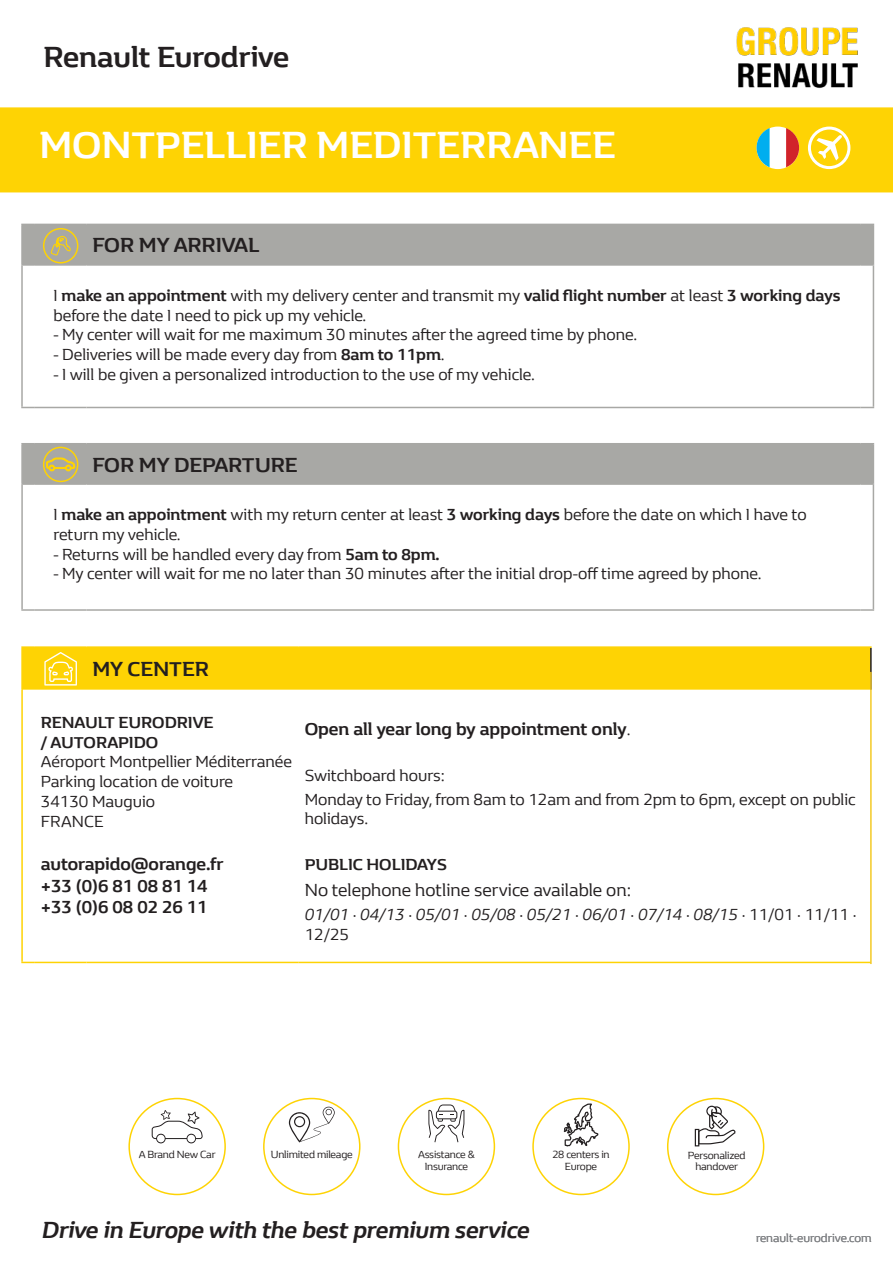
<style>
.page{position:relative;width:893px;height:1263px;background:#fff}
.page>*{position:absolute;margin:0;border:0;box-sizing:border-box;transform-origin:0 0}
.t1{font:700 39px "Renault Life";color:#fff}
.t2{font:700 30px "Renault Life";color:#231f20}
.t3{font:italic 700 24px "Renault Life";letter-spacing:-.01em;color:#231f20}
.t4{font:700 21px "Renault Life";color:#231f20}
.t5{font:700 18px/21.6px "Renault Life";color:#231f20}
.t6{font:18px "Renault Life";color:#231f20}
.t7{font:16.5px/19.8px "Renault Life";color:#231f20}
.t8{font:italic 16.5px/19.8px "Renault Life";color:#231f20}
.t9{font:700 16.5px/19.8px "Renault Life";color:#231f20}
.t10{font:12px "Renault Life";color:#808285}
.t11{font:10.65px/11.9px "Renault Life";letter-spacing:-.02em;color:#231f20;text-align:center}
.s1{font-weight:700}
.s2{font-weight:400;font-size:16.5px}
.s3{font-style:normal}
</style>
<div class="page">
<img style="left:736px;top:27px;width:122px;height:61px">
<div style="left:0;top:107px;width:893px;height:85px;background:#fed304"></div>
<hr style="left:21px;top:266px;width:2px;height:141px;background:#a8a8a5">
<hr style="left:873px;top:266px;width:1px;height:141px;background:#a8a8a5">
<svg style="left:21px;top:407px;width:14px;height:1px"></svg>
<hr style="left:35px;top:407px;width:52px;height:1px;background:#a8a8a5">
<hr style="left:87px;top:407px;width:774px;height:1px;background:#a8a8a5">
<svg style="left:861px;top:407px;width:13px;height:1px"></svg>
<svg style="left:21px;top:224px;width:853px;height:49px"></svg>
<hr style="left:21px;top:485px;width:2px;height:124px;background:#a8a8a5">
<hr style="left:873px;top:485px;width:1px;height:124px;background:#a8a8a5">
<svg style="left:21px;top:609px;width:14px;height:2px"></svg>
<hr style="left:35px;top:609px;width:51px;height:2px;background:#a8a8a5">
<hr style="left:86px;top:609px;width:775px;height:2px;background:#a8a8a5">
<svg style="left:861px;top:609px;width:13px;height:2px"></svg>
<div style="left:21px;top:443px;width:853px;height:42px;background:#a8a8a5"></div>
<div style="left:43px;top:447px;width:35px;height:35px;border:2px solid #fed304;border-radius:50%"></div>
<svg style="left:816px;top:134px;width:26px;height:27px"></svg>
<div style="left:808px;top:127px;width:42px;height:42px;border:3px solid #fff;border-radius:50%"></div>
<div style="left:757px;top:127px;width:42px;height:42px;background:#fff;border-radius:50%"></div>
<svg style="left:786px;top:128px;width:13px;height:39px"></svg>
<svg style="left:757px;top:128px;width:13px;height:39px"></svg>
<hr style="left:870px;top:648px;width:2px;height:42px;background:#231f20">
<hr style="left:299px;top:646px;width:573px;height:2px;background:#fed304">
<hr style="left:21px;top:690px;width:2px;height:272px;background:#fed304">
<svg style="left:21px;top:962px;width:14px;height:1px"></svg>
<hr style="left:35px;top:962px;width:51px;height:1px;background:#fed304">
<hr style="left:86px;top:962px;width:213px;height:1px;background:#fed304">
<hr style="left:299px;top:962px;width:572px;height:1px;background:#fed304">
<div style="left:21px;top:646px;width:850px;height:44px;background:#fed304"></div>
<hr style="left:870px;top:672px;width:2px;height:292px;background:#f4ca26">
<svg style="left:152px;top:1110px;width:51px;height:33px"></svg>
<div style="left:128px;top:1098px;width:98px;height:97px;border:2px solid #fed304;border-radius:50%"></div>
<svg style="left:289px;top:1107px;width:46px;height:35px"></svg>
<div style="left:263px;top:1098px;width:97px;height:97px;border:2px solid #fed304;border-radius:50%"></div>
<svg style="left:428px;top:1104px;width:36px;height:38px"></svg>
<div style="left:398px;top:1098px;width:97px;height:97px;border:2px solid #fed304;border-radius:50%"></div>
<svg style="left:564px;top:1103px;width:34px;height:43px"></svg>
<div style="left:532px;top:1098px;width:98px;height:97px;border:2px solid #fed304;border-radius:50%"></div>
<svg style="left:695px;top:1106px;width:40px;height:40px"></svg>
<div style="left:667px;top:1098px;width:97px;height:97px;border:2px solid #fed304;border-radius:50%"></div>
<h2 class="t2" style="left:43px;top:37px;width:248px">Renault Eurodrive</h2>
<h1 class="t1" style="left:39px;top:119px;width:578px">MONTPELLIER MEDITERRANEE</h1>
<p class="t4" style="left:93px;top:231px;width:168px">FOR MY ARRIVAL</p>
<p class="t7" style="left:54px;top:285px;width:788px">I <span class="s1">make an appointment</span> with my delivery center and transmit my <span class="s1">valid flight number</span> at least <span class="s1">3 working days </span>before the date I need to pick up my vehicle.</p>
<p class="t7" style="left:54px;top:324px;width:585px">- My center will wait for me maximum 30 minutes after the agreed time by phone.</p>
<p class="t7" style="left:54px;top:344px;width:393px">- Deliveries will be made every day from <span class="s1">8am to 11pm</span>.</p>
<p class="t7" style="left:54px;top:364px;width:483px">- I will be given a personalized introduction to the use of my vehicle.</p>
<p class="t4" style="left:92px;top:450px;width:207px">FOR MY DEPARTURE</p>
<p class="t7" style="left:54px;top:504px;width:755px">I <span class="s1">make an appointment</span> with my return center at least <span class="s1">3 working days</span> before the date on which I have to return my vehicle.</p>
<p class="t7" style="left:54px;top:543px;width:388px">- Returns will be handled every day from <span class="s1">5am to 8pm.</span></p>
<p class="t7" style="left:54px;top:563px;width:709px">- My center will wait for me no later than 30 minutes after the initial drop-off time agreed by phone.</p>
<p class="t4" style="left:92px;top:655px;width:118px">MY CENTER</p>
<p class="t9" style="left:41px;top:712px;width:174px">RENAULT EURODRIVE / AUTORAPIDO</p>
<p class="t7" style="left:41px;top:751px;width:253px">Aéroport Montpellier Méditerranée<br>Parking location de voiture<br>34130 Mauguio<br>FRANCE</p>
<p class="t5" style="left:41px;top:852px;width:184px">autorapido@orange.fr +33 (0)6 81 08 81 14 +33 (0)6 08 02 26 11</p>
<p class="t5" style="left:305px;top:717px;width:328px">Open all year long by appointment only<span class="s2">.</span></p>
<p class="t7" style="left:305px;top:762px;width:553px;line-height:24px">Switchboard hours:<br>Monday to Friday, from 8am to 12am and from 2pm to 6pm, except on public</p>
<p class="t7" style="left:305px;top:808px;width:65px">holidays.</p>
<p class="t9" style="left:305px;top:854px;width:144px">PUBLIC HOLIDAYS</p>
<p class="t6" style="left:305px;top:878px;width:328px">No telephone hotline service available on:</p>
<p class="t8" style="left:305px;top:904px;width:553px">01/01 <span class="s3">⋅</span> 04/13 <span class="s3">⋅</span> 05/01 <span class="s3">⋅</span> 05/08 <span class="s3">⋅</span> 05/21 <span class="s3">⋅</span> 06/01 <span class="s3">⋅</span> 07/14 <span class="s3">⋅</span> 08/15 <span class="s3">⋅ 11/01 ⋅ 11/11 ⋅<br>12/25</span></p>
<p class="t11" style="left:139px;top:1148px;width:78px">A Brand New Car</p>
<p class="t11" style="left:271px;top:1148px;width:83px">Unlimited mileage</p>
<p class="t11" style="left:418px;top:1148px;width:58px">Assistance &amp;<br>Insurance</p>
<p class="t11" style="left:552px;top:1148px;width:59px">28 centers in<br>Europe</p>
<p class="t11" style="left:688px;top:1148px;width:59px">Personalized handover</p>
<h3 class="t3" style="left:42px;top:1214px;width:489px">Drive in Europe with the best premium service</h3>
<p class="t10" style="left:756px;top:1229px;width:117px">renault-eurodrive.com</p>
</div>
